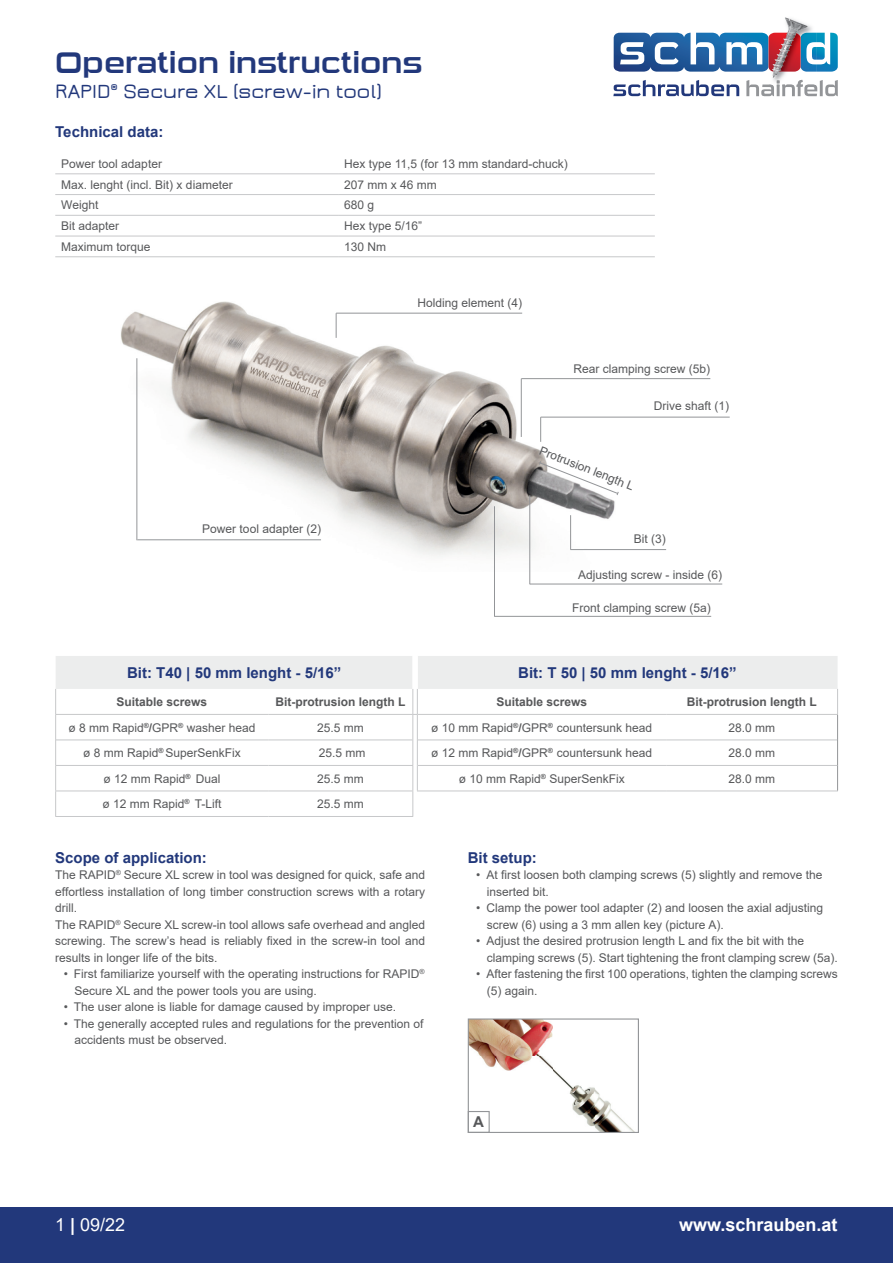
<style>
.page{position:relative;width:893px;height:1263px;background:#fff}
.page>*{position:absolute;margin:0;border:0;box-sizing:border-box;transform-origin:0 0}
.t1{font:30px "Sui Generis Rg SSH";color:#22387b}
.t2{font:600 21px "Jura";color:#22387b}
.t3{font:700 18px "Arial";color:#fff}
.t4{font:18px "Arial";color:#fff}
.t5{font:700 15px "Arial";color:#22387b}
.t6{font:700 15px "Arial";color:#57585a}
.t7{font:12px/16.5px "Arial";color:#57585a}
.t8{font:700 12px "Arial";color:#57585a}
.s1{font-weight:700}
</style>
<div class="page">
<svg style="left:613px;top:17px;width:225px;height:79px"></svg>
<div style="left:0;top:1208px;width:893px;height:55px;background:#22387b"></div>
<hr style="left:55px;top:173px;width:283px;height:1px;background:#c7c8ca">
<hr style="left:338px;top:173px;width:317px;height:1px;background:#c7c8ca">
<hr style="left:55px;top:194px;width:283px;height:1px;background:#c7c8ca">
<hr style="left:338px;top:194px;width:317px;height:1px;background:#c7c8ca">
<hr style="left:55px;top:215px;width:283px;height:1px;background:#c7c8ca">
<hr style="left:338px;top:215px;width:317px;height:1px;background:#c7c8ca">
<hr style="left:55px;top:236px;width:283px;height:1px;background:#c7c8ca">
<hr style="left:338px;top:236px;width:317px;height:1px;background:#c7c8ca">
<hr style="left:55px;top:256px;width:283px;height:1px;background:#c7c8ca">
<hr style="left:338px;top:256px;width:317px;height:1px;background:#c7c8ca">
<img style="left:121px;top:301px;width:512px;height:270px">
<svg style="left:540px;top:417px;width:1px;height:25px"></svg>
<hr style="left:521px;top:379px;width:1px;height:58px;background:#939598">
<svg style="left:336px;top:314px;width:1px;height:24px"></svg>
<hr style="left:570px;top:515px;width:1px;height:35px;background:#939598">
<hr style="left:494px;top:506px;width:1px;height:110px;background:#939598">
<hr style="left:529px;top:495px;width:1px;height:89px;background:#939598">
<hr style="left:136px;top:358px;width:1px;height:182px;background:#939598">
<hr style="left:541px;top:417px;width:189px;height:1px;background:#939598">
<hr style="left:521px;top:378px;width:189px;height:1px;background:#939598">
<hr style="left:336px;top:313px;width:186px;height:1px;background:#939598">
<hr style="left:570px;top:549px;width:96px;height:1px;background:#939598">
<hr style="left:530px;top:584px;width:192px;height:1px;background:#939598">
<hr style="left:494px;top:616px;width:217px;height:1px;background:#939598">
<svg style="left:538px;top:460px;width:81px;height:36px"></svg>
<hr style="left:137px;top:539px;width:184px;height:1px;background:#939598">
<svg style="left:55px;top:656px;width:783px;height:160px"></svg>
<hr style="left:55px;top:765px;width:213px;height:1px;background:#c7c8ca">
<hr style="left:55px;top:790px;width:213px;height:1px;background:#c7c8ca">
<hr style="left:55px;top:816px;width:213px;height:1px;background:#c7c8ca">
<hr style="left:268px;top:765px;width:145px;height:1px;background:#c7c8ca">
<hr style="left:268px;top:790px;width:145px;height:1px;background:#c7c8ca">
<hr style="left:268px;top:816px;width:145px;height:1px;background:#c7c8ca">
<img style="left:470px;top:1020px;width:164px;height:111px">
<div style="left:468px;top:1018px;width:171px;height:115px;border:1px solid #939598"></div>
<div style="left:468px;top:1111px;width:22px;height:22px;border:1px solid #939598"></div>
<h1 class="t1" style="left:55px;top:45px;width:369px">Operation instructions</h1>
<h2 class="t2" style="left:55px;top:81px;width:328px">RAPID<sup>®</sup> Secure XL (screw-in tool)</h2>
<p class="t5" style="left:55px;top:121px;width:110px">Technical data:</p>
<p class="t7" style="left:61px;top:155px;width:102px">Power tool adapter</p>
<p class="t7" style="left:344px;top:155px;width:225px">Hex type 11,5 (for 13 mm standard-chuck)</p>
<p class="t7" style="left:61px;top:176px;width:173px">Max. lenght (incl. Bit) x diameter</p>
<p class="t7" style="left:344px;top:176px;width:94px">207 mm x 46 mm</p>
<p class="t7" style="left:61px;top:197px;width:39px">Weight</p>
<p class="t7" style="left:344px;top:197px;width:32px">680 g</p>
<p class="t7" style="left:61px;top:217px;width:60px">Bit adapter</p>
<p class="t7" style="left:344px;top:217px;width:80px">Hex type 5/16”</p>
<p class="t7" style="left:61px;top:238px;width:91px">Maximum torque</p>
<p class="t7" style="left:344px;top:238px;width:44px">130 Nm</p>
<p class="t7" style="left:202px;top:520px;width:120px">Power tool adapter (2)</p>
<p class="t7" style="left:417px;top:294px;width:106px">Holding element (4)</p>
<p class="t7" style="left:573px;top:360px;width:138px">Rear clamping screw (5b)</p>
<p class="t7" style="left:543px;top:442px;width:102px;rotate:22deg">Protrusion length L</p>
<p class="t7" style="left:654px;top:397px;width:77px">Drive shaft (1)</p>
<p class="t7" style="left:634px;top:531px;width:34px">Bit (3)</p>
<p class="t7" style="left:578px;top:567px;width:146px">Adjusting screw - inside (6)</p>
<p class="t7" style="left:572px;top:599px;width:140px">Front clamping screw (5a)</p>
<p class="t5" style="left:127px;top:662px;width:216px">Bit: T40 | 50 mm lenght - 5/16”</p>
<p class="t5" style="left:518px;top:662px;width:220px">Bit: T 50 | 50 mm lenght - 5/16”</p>
<p class="t8" style="left:117px;top:693px;width:92px">Suitable screws</p>
<p class="t8" style="left:276px;top:693px;width:131px">Bit-protrusion length L</p>
<p class="t8" style="left:496px;top:693px;width:92px">Suitable screws</p>
<p class="t8" style="left:687px;top:693px;width:131px">Bit-protrusion length L</p>
<p class="t7" style="left:68px;top:719px;width:189px">ø 8 mm Rapid<sup>®</sup><span class="s1">/</span>GPR<sup>®</sup> washer head</p>
<p class="t7" style="left:317px;top:719px;width:48px">25.5 mm</p>
<p class="t7" style="left:431px;top:719px;width:222px">ø 10 mm Rapid<sup>®</sup><span class="s1">/</span>GPR<sup>®</sup> countersunk head</p>
<p class="t7" style="left:728px;top:719px;width:48px">28.0 mm</p>
<p class="t7" style="left:83px;top:744px;width:159px">ø 8 mm Rapid<sup>®</sup> SuperSenkFix</p>
<p class="t7" style="left:319px;top:744px;width:48px">25.5 mm</p>
<p class="t7" style="left:431px;top:744px;width:222px">ø 12 mm Rapid<sup>®</sup><span class="s1">/</span>GPR<sup>®</sup> countersunk head</p>
<p class="t7" style="left:728px;top:744px;width:48px">28.0 mm</p>
<p class="t7" style="left:103px;top:770px;width:119px">ø 12 mm Rapid<sup>®</sup> Dual</p>
<p class="t7" style="left:317px;top:770px;width:48px">25.5 mm</p>
<p class="t7" style="left:459px;top:770px;width:167px">ø 10 mm Rapid<sup>®</sup> SuperSenkFix</p>
<p class="t7" style="left:728px;top:770px;width:48px">28.0 mm</p>
<p class="t7" style="left:102px;top:795px;width:121px">ø 12 mm Rapid<sup>®</sup> T-Lift</p>
<p class="t7" style="left:317px;top:795px;width:48px">25.5 mm</p>
<p class="t5" style="left:55px;top:847px;width:153px">Scope of application:</p>
<p class="t7" style="left:55px;top:866px;width:371px">The RAPID<sup>®</sup> Secure XL screw in tool was designed for quick, safe and effortless installation of long timber construction screws with a rotary drill.<br>The RAPID<sup>®</sup> Secure XL screw-in tool allows safe overhead and angled screwing. The screw’s head is reliably fixed in the screw-in tool and results in longer life of the bits.</p>
<p class="t7" style="left:74px;top:965px;width:352px;text-indent:-11px">• First familiarize yourself with the operating instructions for RAPID<sup>®<br></sup>Secure XL and the power tools you are using.</p>
<p class="t7" style="left:64px;top:998px;width:334px">• The user alone is liable for damage caused by improper use.</p>
<p class="t7" style="left:74px;top:1015px;width:351px;text-indent:-11px">• The generally accepted rules and regulations for the prevention of accidents must be observed.</p>
<p class="t5" style="left:468px;top:847px;width:71px">Bit setup:</p>
<p class="t7" style="left:487px;top:866px;width:337px;text-indent:-11px">• At first loosen both clamping screws (5) slightly and remove the inserted bit.</p>
<p class="t7" style="left:487px;top:899px;width:338px;text-indent:-11px">• Clamp the power tool adapter (2) and loosen the axial adjusting screw (6) using a 3 mm allen key (picture A).</p>
<p class="t7" style="left:487px;top:932px;width:352px;text-indent:-11px">• Adjust the desired protrusion length L and fix the bit with the clamping screws (5). Start tightening the front clamping screw (5a).</p>
<p class="t7" style="left:487px;top:965px;width:352px;text-indent:-11px">• After fastening the first 100 operations, tighten the clamping screws (5) again.</p>
<p class="t6" style="left:473px;top:1111px;width:12px">A</p>
<h3 class="t4" style="left:55px;top:1213px;width:72px">1 <span class="s1">|</span> 09/22</h3>
<h3 class="t3" style="left:679px;top:1212px;width:160px">www.schrauben.at</h3>
</div>
